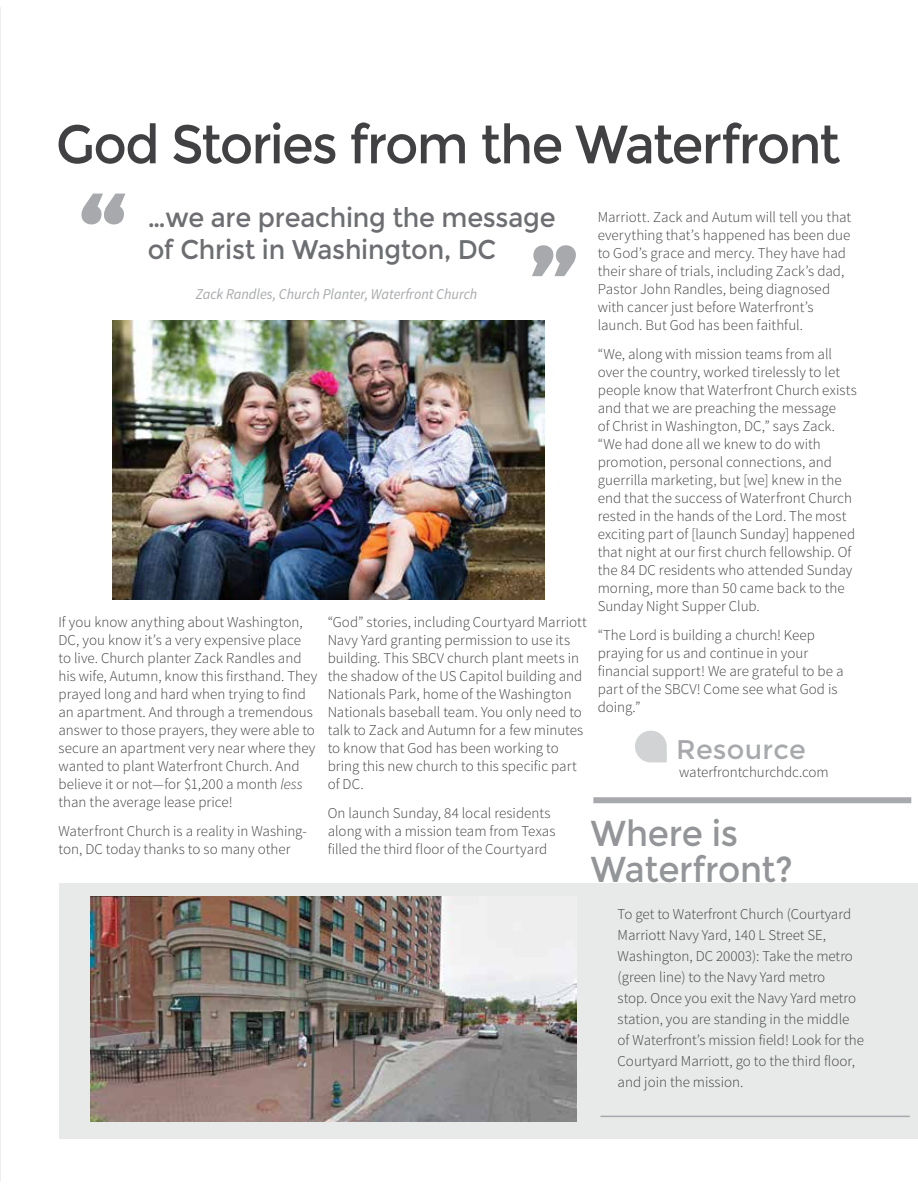
<style>
.page{position:relative;width:918px;height:1188px;background:#fff}
.page>*{position:absolute;margin:0;border:0;box-sizing:border-box;transform-origin:0 0}
.t1{font:54px "Montserrat";letter-spacing:-.04em;color:#414042;scale:.95 1}
.t2{font:36px/36px "Montserrat";letter-spacing:-.01em;color:#939598;scale:.95 1}
.t3{font:27px/32.4px "Montserrat";letter-spacing:-.01em;color:#6d6e71;scale:.95 1}
.t4{font:27px "Montserrat";letter-spacing:.01em;color:#a7a9ac}
.t5{font:300 15px/18px "Source Sans Pro";color:#414042}
.t6{font:italic 15px "Source Sans Pro";color:#a7a9ac;scale:.95 1}
.s1{font-style:italic}
</style>
<div class="page">
<hr style="left:0;top:7px;width:1px;height:1174px;background:#d1d3d4">
<div style="left:59px;top:883px;width:859px;height:256px;background:#e8e9e9"></div>
<svg style="left:635px;top:731px;width:32px;height:31px"></svg>
<svg style="left:81px;top:194px;width:44px;height:30px"></svg>
<svg style="left:532px;top:245px;width:44px;height:31px"></svg>
<img style="left:90px;top:897px;width:486px;height:224px">
<div style="left:593px;top:797px;width:318px;height:6px;background:#a7a9ac"></div>
<hr style="left:600px;top:1116px;width:310px;height:1px;background:#a7a9ac">
<img style="left:113px;top:321px;width:432px;height:278px">
<h1 class="t1" style="left:56px;top:113px;width:827px">God Stories from the Waterfront</h1>
<h3 class="t3" style="left:148px;top:202px;width:431px">…we are preaching the message of Christ in Washington, DC</h3>
<p class="t6" style="left:196px;top:285px;width:298px">Zack Randles, Church Planter, Waterfront Church</p>
<p class="t5" style="left:598px;top:209px;width:255px">Marriott. Zack and Autum will tell you that everything that’s happened has been due to God’s grace and mercy. They have had their share of trials, including Zack’s dad, Pastor John Randles, being diagnosed with cancer just before Waterfront’s launch. But God has been faithful.</p>
<p class="t5" style="left:598px;top:345px;width:261px">“We, along with mission teams from all over the country, worked tirelessly to let people know that Waterfront Church exists and that we are preaching the message<br>of Christ in Washington, DC,” says Zack. “We had done all we knew to do with promotion, personal connections, and guerrilla marketing, but [we] knew in the end that the success of Waterfront Church rested in the hands of the Lord. The most exciting part of [launch Sunday] happened that night at our first church fellowship. Of the 84 DC residents who attended Sunday morning, more than 50 came back to the Sunday Night Supper Club.</p>
<p class="t5" style="left:598px;top:626px;width:248px">“The Lord is building a church! Keep praying for us and continue in your financial support! We are grateful to be a part of the SBCV! Come see what God is doing.”</p>
<p class="t5" style="left:58px;top:613px;width:260px">If you know anything about Washington, DC, you know it’s a very expensive place to live. Church planter Zack Randles and his wife, Autumn, know this firsthand. They prayed long and hard when trying to find an apartment. And through a tremendous answer to those prayers, they were able to secure an apartment very near where they wanted to plant Waterfront Church. And believe it or not—for $1,200 a month <span class="s1">less </span>than the average lease price!</p>
<p class="t5" style="left:58px;top:822px;width:250px">Waterfront Church is a reality in Washing&shy;ton, DC today thanks to so many other</p>
<p class="t5" style="left:328px;top:613px;width:261px">“God” stories, including Courtyard Marriott Navy Yard granting permission to use its building. This SBCV church plant meets in the shadow of the US Capitol building and Nationals Park, home of the Washington Nationals baseball team. You only need to talk to Zack and Autumn for a few minutes to know that God has been working to bring this new church to this specific part of DC.</p>
<p class="t5" style="left:328px;top:804px;width:229px">On launch Sunday, 84 local residents along with a mission team from Texas filled the third floor of the Courtyard</p>
<h3 class="t4" style="left:676px;top:734px;width:131px">Resource</h3>
<p class="t5" style="left:679px;top:763px;width:151px">waterfrontchurchdc.com</p>
<h2 class="t2" style="left:591px;top:816px;width:214px">Where is<br>Waterfront?</h2>
<p class="t5" style="left:618px;top:904px;width:248px;line-height:21px">To get to Waterfront Church (Courtyard Marriott Navy Yard, 140 L Street SE, Washington, DC 20003): Take the metro (green line) to the Navy Yard metro<br>stop. Once you exit the Navy Yard metro station, you are standing in the middle of Waterfront’s mission field! Look for the Courtyard Marriott, go to the third floor, and join the mission.</p>
</div>
